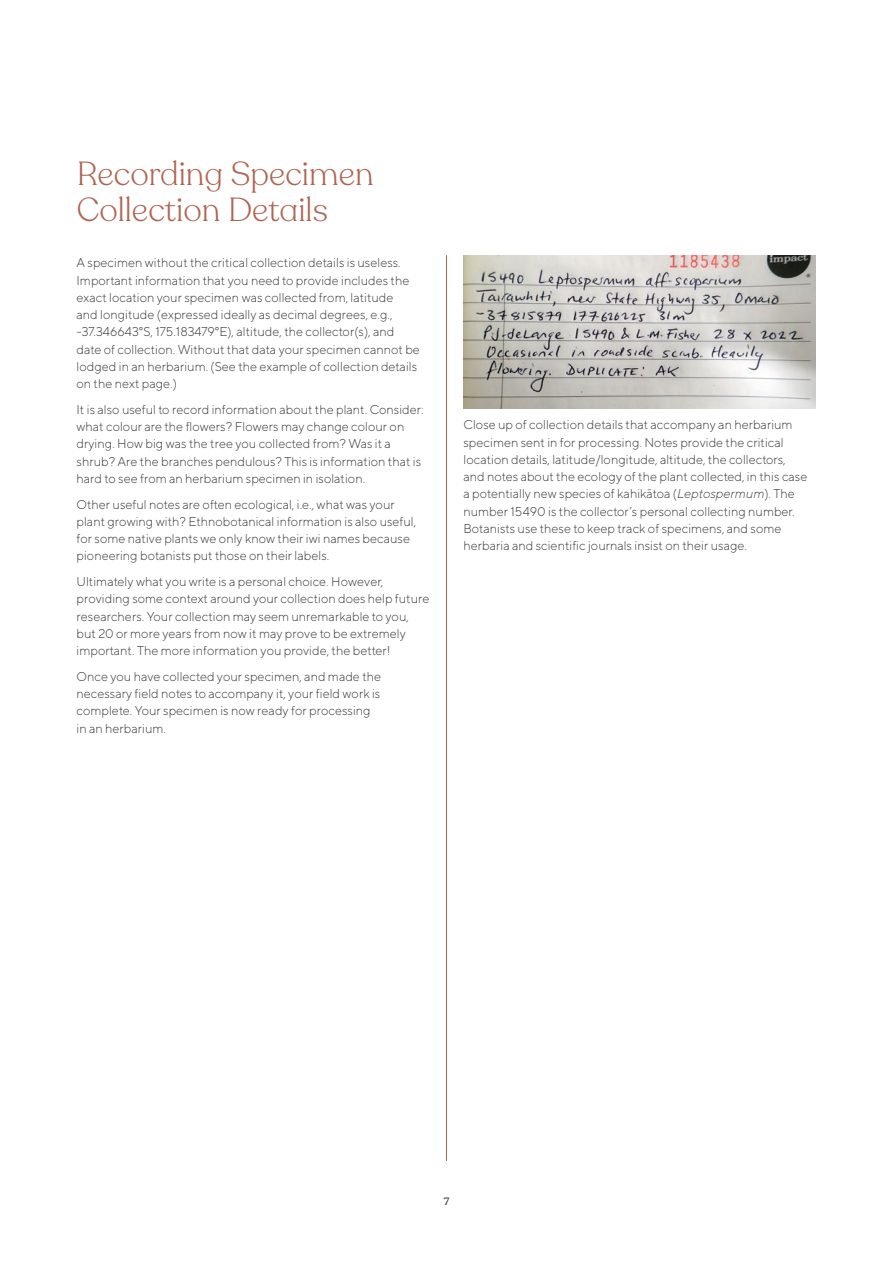
<style>
.page{position:relative;width:893px;height:1263px;background:#fff}
.page>*{position:absolute;margin:0;border:0;box-sizing:border-box;transform-origin:0 0}
.t1{font:300 33px/36px "Recoleta Alt";color:#af6551}
.t2{font:300 12.75px/17.2px "TT Norms";color:#393637}
.t3{font:500 10.5px "Recoleta Alt";color:#393637}
.s1{font-style:italic}
</style>
<div class="page">
<img style="left:463px;top:255px;width:353px;height:154px">
<hr style="left:446px;top:255px;width:1px;height:906px;background:#af6551">
<h1 class="t1" style="left:77px;top:156px;width:298px">Recording Specimen<br>Collection Details</h1>
<p class="t2" style="left:77px;top:254px;width:345px">A specimen without the critical collection details is useless.<br>Important information that you need to provide includes the exact location your specimen was collected from, latitude<br>and longitude (expressed ideally as decimal degrees, e.g., -37.346643°S, 175.183479°E), altitude, the collector(s), and date of collection. Without that data your specimen cannot be lodged in an herbarium. (See the example of collection details on the next page.)</p>
<p class="t2" style="left:77px;top:401px;width:349px">It is also useful to record information about the plant. Consider: what colour are the flowers? Flowers may change colour on drying. How big was the tree you collected from? Was it a shrub? Are the branches pendulous? This is information that is hard to see from an herbarium specimen in isolation.</p>
<p class="t2" style="left:77px;top:495px;width:341px">Other useful notes are often ecological, i.e., what was your plant growing with? Ethnobotanical information is also useful, for some native plants we only know their iwi names because pioneering botanists put those on their labels.</p>
<p class="t2" style="left:77px;top:573px;width:354px">Ultimately what you write is a personal choice. However, providing some context around your collection does help future researchers. Your collection may seem unremarkable to you, but 20 or more years from now it may prove to be extremely important. The more information you provide, the better!</p>
<p class="t2" style="left:77px;top:668px;width:306px">Once you have collected your specimen, and made the necessary field notes to accompany it, your field work is complete. Your specimen is now ready for processing in an herbarium.</p>
<p class="t2" style="left:463px;top:416px;width:345px">Close up of collection details that accompany an herbarium specimen sent in for processing. Notes provide the critical location details, latitude/longitude, altitude, the collectors, and notes about the ecology of the plant collected, in this case a potentially new species of kahikātoa (<span class="s1">Leptospermum</span>). The number 15490 is the collector’s personal collecting number.<br>Botanists use these to keep track of specimens, and some herbaria and scientific journals insist on their usage.</p>
<p class="t3" style="left:444px;top:1195px;width:7px">7</p>
</div>
